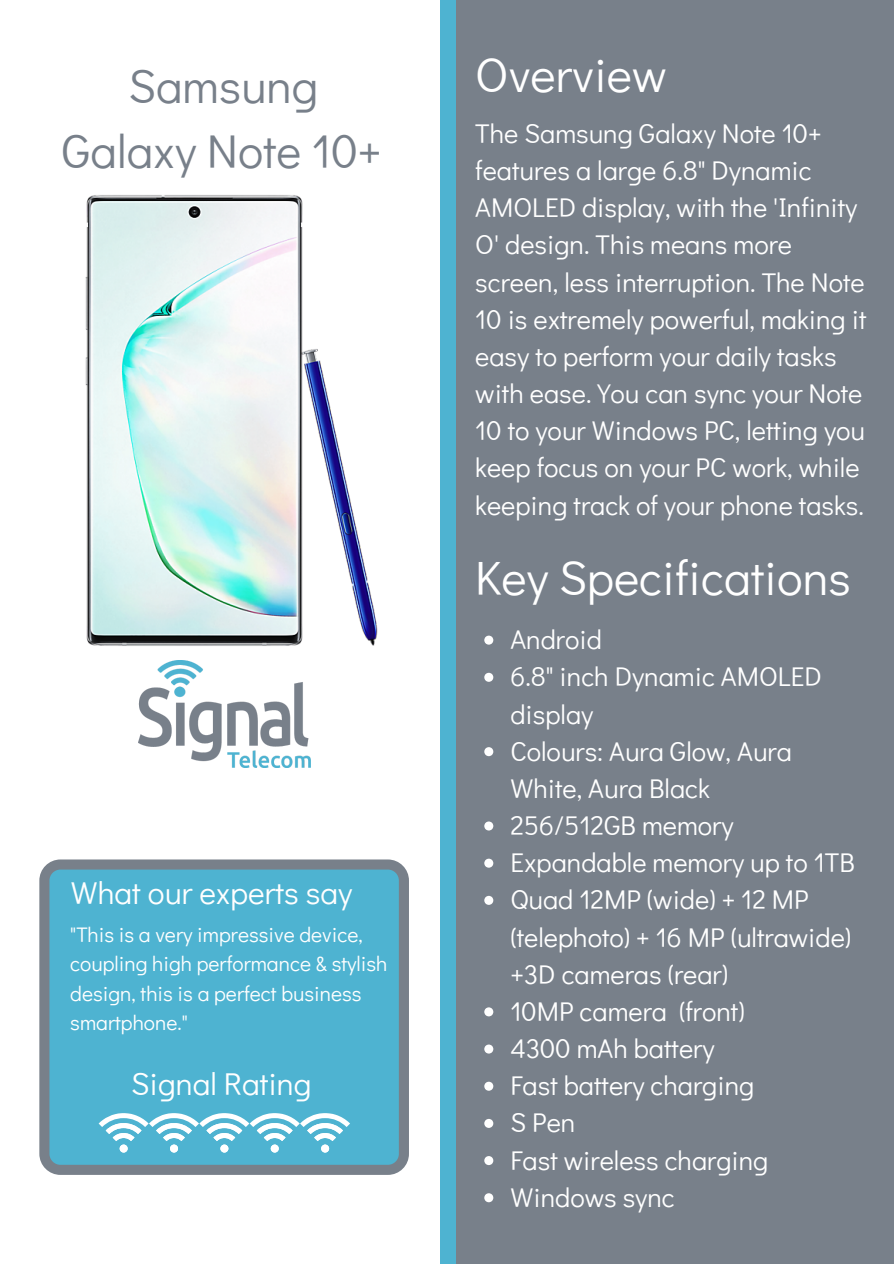
<style>
.page{position:relative;width:894px;height:1264px;background:#fff}
.page>*{position:absolute;margin:0;border:0;box-sizing:border-box;transform-origin:0 0}
.t1{font:48px "Didact Gothic";color:#fff}
.t2{font:47.25px/65.2px "Didact Gothic";color:#78808a;text-align:center}
.t3{font:31.5px "Didact Gothic";color:#fff}
.t4{font:27px/37.2px "Didact Gothic";color:#fff}
.t5{font:21px/29.2px "Didact Gothic";color:#fff}
</style>
<div class="page">
<div style="left:0;top:0;width:893px;height:1263px;background:#78808a"></div>
<div style="left:0;top:0;width:448px;height:1263px;background:#fff"></div>
<div style="left:440px;top:0;width:16px;height:1263px;background:#4eb3d1"></div>
<svg style="left:484px;top:635px;width:9px;height:9px"></svg>
<svg style="left:484px;top:672px;width:9px;height:9px"></svg>
<svg style="left:484px;top:747px;width:9px;height:9px"></svg>
<svg style="left:484px;top:821px;width:9px;height:9px"></svg>
<svg style="left:484px;top:858px;width:9px;height:9px"></svg>
<svg style="left:484px;top:895px;width:9px;height:9px"></svg>
<svg style="left:484px;top:1007px;width:9px;height:9px"></svg>
<svg style="left:484px;top:1044px;width:9px;height:9px"></svg>
<svg style="left:484px;top:1081px;width:9px;height:9px"></svg>
<svg style="left:484px;top:1119px;width:9px;height:8px"></svg>
<svg style="left:484px;top:1156px;width:9px;height:9px"></svg>
<svg style="left:484px;top:1193px;width:9px;height:9px"></svg>
<img style="left:138px;top:660px;width:172px;height:107px">
<svg style="left:39px;top:859px;width:370px;height:315px;background:#54adc8"></svg>
<svg style="left:99px;top:1113px;width:251px;height:39px"></svg>
<div style="left:321px;top:1144px;width:8px;height:8px;background:#fff;border-radius:50%"></div>
<img style="left:85px;top:195px;width:293px;height:451px">
<h2 class="t2" style="left:62px;top:52px;width:321px">Samsung<br>Galaxy Note 10+</h2>
<p class="t3" style="left:71px;top:871px;width:283px">What our experts say</p>
<p class="t5" style="left:70px;top:919px;width:318px">"This is a very impressive device, coupling high performance &amp; stylish design, this is a perfect business smartphone."</p>
<p class="t3" style="left:131px;top:1061px;width:182px">Signal Rating</p>
<h1 class="t1" style="left:475px;top:42px;width:193px">Overview</h1>
<p class="t4" style="left:475px;top:114px;width:392px">The Samsung Galaxy Note 10+ features a large 6.8" Dynamic<br>AMOLED display, with the 'Infinity<br>O' design. This means more screen, less interruption. The Note<br>10 is extremely powerful, making it easy to perform your daily tasks with ease. You can sync your Note<br>10 to your Windows PC, letting you keep focus on your PC work, while keeping track of your phone tasks.</p>
<h1 class="t1" style="left:475px;top:544px;width:377px">Key Specifications</h1>
<p class="t4" style="left:510px;top:620px;width:346px">Android<br>6.8" inch Dynamic AMOLED display<br>Colours: Aura Glow, Aura<br>White, Aura Black<br>256/512GB memory<br>Expandable memory up to 1TB<br>Quad 12MP (wide) + 12 MP (telephoto) + 16 MP (ultrawide) +3D cameras (rear)<br>10MP camera (front)<br>4300 mAh battery<br>Fast battery charging<br>S Pen<br>Fast wireless charging<br>Windows sync</p>
</div>
